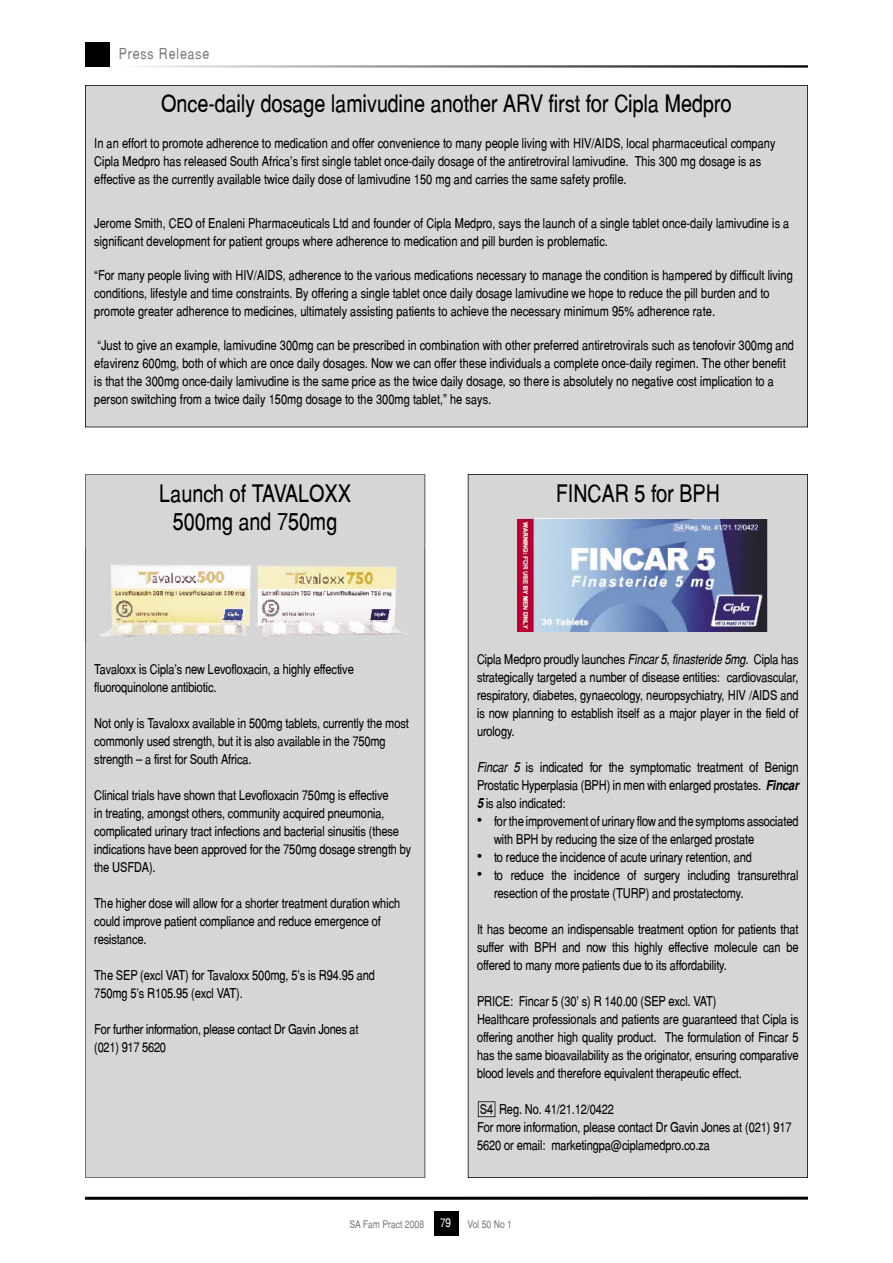
<style>
.page{position:relative;width:893px;height:1263px;background:#fff}
.page>*{position:absolute;margin:0;border:0;box-sizing:border-box;transform-origin:0 0}
.t1{font:24px/28.8px "Switzerland Narrow Plain";color:#000;text-align:center}
.t2{font:15px "Switzerland Narrow Plain";letter-spacing:.06em;color:#7b7c7c}
.t3{font:13.5px/18px "Switzerland Narrow Plain";letter-spacing:-.01em;color:#000}
.t4{font:12px "Switzerland Narrow Plain";color:#fff}
.t5{font:10.5px "Switzerland Narrow Plain";color:#7b7c7c}
.s1{font-family:"Switzerland Narrow";font-style:italic}
.s2{font-family:"Switzerland Narrow";font-weight:700;font-style:italic}
.s3{font-size:18px}
</style>
<div class="page">
<div style="left:85px;top:43px;width:25px;height:24px;background:#000"></div>
<div style="left:434px;top:1211px;width:24px;height:24px;background:#000"></div>
<hr style="left:85px;top:1197px;width:723px;height:3px;background:#000">
<div style="left:85px;top:85px;width:722px;height:342px;background:#d6d6d6"></div>
<hr style="left:85px;top:85px;width:1px;height:342px;background:#000">
<hr style="left:85px;top:427px;width:722px;height:1px;background:#000">
<hr style="left:807px;top:85px;width:1px;height:342px;background:#000">
<hr style="left:85px;top:85px;width:722px;height:1px;background:#000">
<div style="left:85px;top:474px;width:340px;height:703px;background:#d6d6d6"></div>
<div style="left:468px;top:474px;width:339px;height:703px;background:#d6d6d6"></div>
<hr style="left:468px;top:474px;width:1px;height:703px;background:#000">
<hr style="left:468px;top:1177px;width:339px;height:1px;background:#000">
<hr style="left:807px;top:474px;width:1px;height:703px;background:#000">
<hr style="left:468px;top:474px;width:339px;height:1px;background:#000">
<img style="left:517px;top:519px;width:251px;height:113px">
<img style="left:85px;top:547px;width:340px;height:96px">
<svg style="left:478px;top:1101px;width:18px;height:17px"></svg>
<p class="t2" style="left:119px;top:45px;width:92px">Press Release</p>
<h1 class="t1" style="left:161px;top:89px;width:572px">Once-daily dosage lamivudine another ARV first for Cipla Medpro</h1>
<p class="t3" style="left:94px;top:134px;width:683px">In an effort to promote adherence to medication and offer convenience to many people living with HIV/AIDS, local pharmaceutical company<br>Cipla Medpro has released South Africa’s first single tablet once-daily dosage of the antiretroviral lamivudine. This 300 mg dosage is as effective as the currently available twice daily dose of lamivudine 150 mg and carries the same safety profile.</p>
<p class="t3" style="left:94px;top:214px;width:697px">Jerome Smith, CEO of Enaleni Pharmaceuticals Ltd and founder of Cipla Medpro, says the launch of a single tablet once-daily lamivudine is a significant development for patient groups where adherence to medication and pill burden is problematic.</p>
<p class="t3" style="left:94px;top:266px;width:700px">“For many people living with HIV/AIDS, adherence to the various medications necessary to manage the condition is hampered by difficult living conditions, lifestyle and time constraints. By offering a single tablet once daily dosage lamivudine we hope to reduce the pill burden and to promote greater adherence to medicines, ultimately assisting patients to achieve the necessary minimum 95% adherence rate.</p>
<p class="t3" style="left:94px;top:336px;width:701px">“Just to give an example, lamivudine 300mg can be prescribed in combination with other preferred antiretrovirals such as tenofovir 300mg and efavirenz 600mg, both of which are once daily dosages. Now we can offer these individuals a complete once-daily regimen. The other benefit is that the 300mg once-daily lamivudine is the same price as the twice daily dosage, so there is absolutely no negative cost implication to a person switching from a twice daily 150mg dosage to the 300mg tablet,” he says.</p>
<h1 class="t1" style="left:160px;top:478px;width:193px">Launch of TAVALOXX<br>500mg and 750mg</h1>
<p class="t3" style="left:94px;top:660px;width:261px">Tavaloxx is Cipla’s new Levofloxacin, a highly effective fluoroquinolone antibiotic.</p>
<p class="t3" style="left:94px;top:714px;width:316px">Not only is Tavaloxx available in 500mg tablets, currently the most commonly used strength, but it is also available in the 750mg strength – a first for South Africa.</p>
<p class="t3" style="left:94px;top:786px;width:319px">Clinical trials have shown that Levofloxacin 750mg is effective<br>in treating, amongst others, community acquired pneumonia, complicated urinary tract infections and bacterial sinusitis (these indications have been approved for the 750mg dosage strength by the USFDA).</p>
<p class="t3" style="left:94px;top:894px;width:307px">The higher dose will allow for a shorter treatment duration which could improve patient compliance and reduce emergence of resistance.</p>
<p class="t3" style="left:94px;top:966px;width:282px">The SEP (excl VAT) for Tavaloxx 500mg, 5’s is R94.95 and<br>750mg 5’s R105.95 (excl VAT).</p>
<p class="t3" style="left:94px;top:1020px;width:266px">For further information, please contact Dr Gavin Jones at (021) 917 5620</p>
<h1 class="t1" style="left:556px;top:478px;width:166px">FINCAR 5 for BPH</h1>
<p class="t3" style="left:477px;top:650px;width:323px;text-align:justify">Cipla Medpro proudly launches <span class="s1">Fincar 5, finasteride 5mg</span>. Cipla has strategically targeted a number of disease entities: cardiovascular, respiratory, diabetes, gynaecology, neuropsychiatry, HIV /AIDS and is now planning to establish itself as a major player in the field of urology.</p>
<p class="t3" style="left:477px;top:758px;width:323px;text-align:justify"><span class="s1">Fincar 5</span> is indicated for the symptomatic treatment of Benign Prostatic Hyperplasia (BPH) in men with enlarged prostates. <span class="s2">Fincar 5</span> is also indicated:</p>
<p class="t3" style="left:494px;top:812px;width:306px;text-indent:-17px"><span class="s3">•</span> for the improvement of urinary flow and the symptoms associated with BPH by reducing the size of the enlarged prostate</p>
<p class="t3" style="left:477px;top:848px;width:276px"><span class="s3">•</span> to reduce the incidence of acute urinary retention, and</p>
<p class="t3" style="left:494px;top:866px;width:306px;text-indent:-17px"><span class="s3">•</span> to reduce the incidence of surgery including transurethral resection of the prostate (TURP) and prostatectomy.</p>
<p class="t3" style="left:477px;top:920px;width:323px;text-align:justify">It has become an indispensable treatment option for patients that suffer with BPH and now this highly effective molecule can be offered to many more patients due to its affordability.</p>
<p class="t3" style="left:477px;top:992px;width:323px">PRICE: Fincar 5 (30’ s) R 140.00 (SEP excl. VAT)<br>Healthcare professionals and patients are guaranteed that Cipla is offering another high quality product. The formulation of Fincar 5 has the same bioavailability as the originator, ensuring comparative blood levels and therefore equivalent therapeutic effect.</p>
<p class="t3" style="left:477px;top:1100px;width:316px">S4 Reg. No. 41/21.12/0422<br>For more information, please contact Dr Gavin Jones at (021) 917<br>5620 or email: marketingpa@ciplamedpro.co.za</p>
<p class="t4" style="left:440px;top:1215px;width:12px">79</p>
<p class="t5" style="left:349px;top:1218px;width:76px">SA Fam Pract 2008</p>
<p class="t5" style="left:467px;top:1218px;width:46px">Vol 50 No 1</p>
</div>
